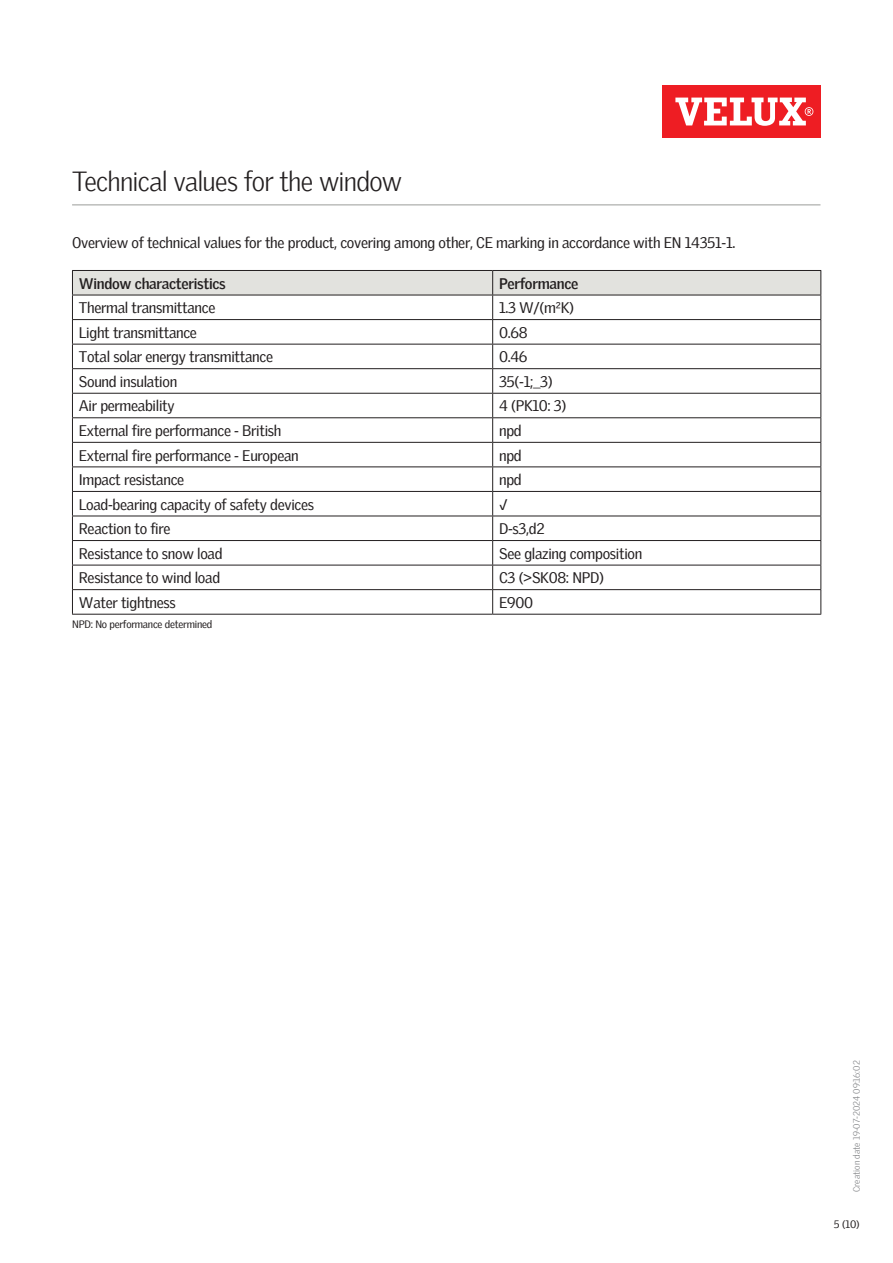
<style>
.page{position:relative;width:893px;height:1263px;background:#fff}
.page>*{position:absolute;margin:0;border:0;box-sizing:border-box;transform-origin:0 0}
.Headline_With_Line_B{font:300 27px "Velux Gothic";letter-spacing:-.03em;color:#231f20}
.Body_Regular{font:15px "Velux Gothic";letter-spacing:-.02em;color:#231f20}
.Body_Heading{font:700 15px "Velux Gothic";letter-spacing:-.02em;color:#231f20}
.t1{font:10.5px "Velux Gothic";letter-spacing:-.02em;color:#231f20}
.t2{font:300 9px "Velux Gothic";color:#7c7e81}
</style>
<div class="page">
<div style="left:662px;top:85px;width:159px;height:53px;background:#ee1d23"></div>
<svg style="left:675px;top:98px;width:138px;height:28px"></svg>
<hr style="left:72px;top:204px;width:748px;height:2px;background:#bcbdbb">
<hr style="left:72px;top:614px;width:421px;height:1px;background:#231f20">
<svg style="left:72px;top:270px;width:749px;height:344px"></svg>
<hr style="left:493px;top:614px;width:328px;height:1px;background:#231f20">
<p class="Headline_With_Line_B" style="left:72px;top:161px;width:331px">Technical values for the window</p>
<p class="Body_Regular" style="left:72px;top:231px;width:665px">Overview of technical values for the product, covering among other, CE marking in accordance with EN 14351-1.</p>
<p class="Body_Heading" style="left:79px;top:272px;width:148px">Window characteristics</p>
<p class="Body_Heading" style="left:499px;top:272px;width:81px">Performance</p>
<p class="Body_Regular" style="left:79px;top:296px;width:138px">Thermal transmittance</p>
<p class="Body_Regular" style="left:499px;top:296px;width:77px">1.3 W/(m²K)</p>
<p class="Body_Regular" style="left:79px;top:321px;width:120px">Light transmittance</p>
<p class="Body_Regular" style="left:499px;top:321px;width:30px">0.68</p>
<p class="Body_Regular" style="left:79px;top:345px;width:196px">Total solar energy transmittance</p>
<p class="Body_Regular" style="left:499px;top:345px;width:30px">0.46</p>
<p class="Body_Regular" style="left:79px;top:370px;width:100px">Sound insulation</p>
<p class="Body_Regular" style="left:499px;top:370px;width:55px">35(-1;_3)</p>
<p class="Body_Regular" style="left:79px;top:395px;width:97px">Air permeability</p>
<p class="Body_Regular" style="left:499px;top:395px;width:69px">4 (PK10: 3)</p>
<p class="Body_Regular" style="left:79px;top:419px;width:204px">External fire performance - British</p>
<p class="Body_Regular" style="left:499px;top:419px;width:24px">npd</p>
<p class="Body_Regular" style="left:79px;top:444px;width:221px">External fire performance - European</p>
<p class="Body_Regular" style="left:499px;top:444px;width:24px">npd</p>
<p class="Body_Regular" style="left:79px;top:468px;width:107px">Impact resistance</p>
<p class="Body_Regular" style="left:499px;top:468px;width:24px">npd</p>
<p class="Body_Regular" style="left:79px;top:493px;width:237px">Load-bearing capacity of safety devices</p>
<p class="Body_Regular" style="left:499px;top:493px;width:10px">√</p>
<p class="Body_Regular" style="left:79px;top:517px;width:93px">Reaction to fire</p>
<p class="Body_Regular" style="left:499px;top:517px;width:47px">D-s3,d2</p>
<p class="Body_Regular" style="left:79px;top:542px;width:145px">Resistance to snow load</p>
<p class="Body_Regular" style="left:499px;top:542px;width:145px">See glazing composition</p>
<p class="Body_Regular" style="left:79px;top:566px;width:143px">Resistance to wind load</p>
<p class="Body_Regular" style="left:499px;top:566px;width:107px">C3 (&gt;SK08: NPD)</p>
<p class="Body_Regular" style="left:79px;top:591px;width:99px">Water tightness</p>
<p class="Body_Regular" style="left:499px;top:591px;width:36px">E900</p>
<p class="t1" style="left:72px;top:616px;width:142px">NPD: No performance determined</p>
<p class="t2" style="left:850px;top:1192px;width:133px;rotate:-90deg">Creation date 19-07-2024 09:16:02</p>
<p class="t1" style="left:834px;top:1216px;width:27px">5 (10)</p>
</div>
